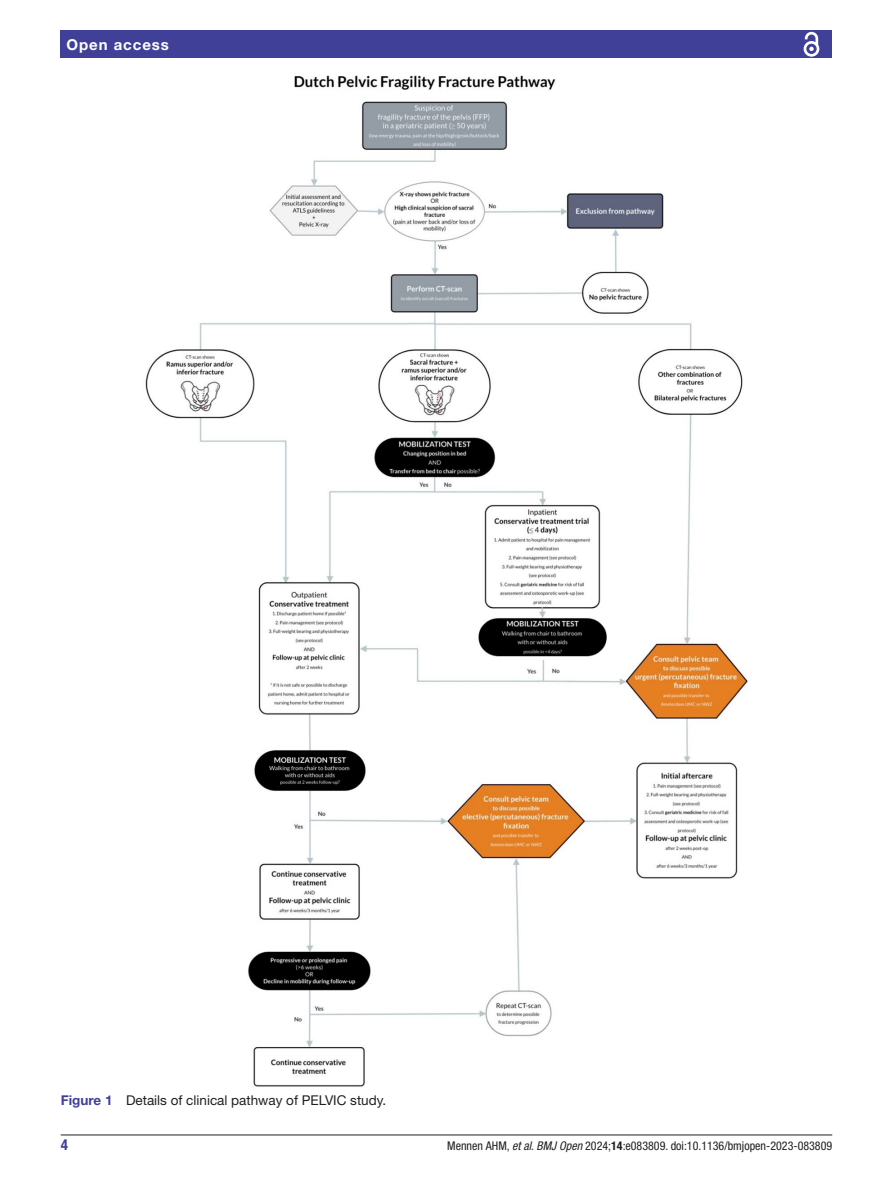
<style>
.page{position:relative;width:893px;height:1191px;background:#fff}
.page>*{position:absolute;margin:0;border:0;box-sizing:border-box;transform-origin:0 0}
.t1{font:700 15px "Helvetica Neue LT Std";letter-spacing:.065em;color:#fff}
.t2{font:700 condensed 15px "Helvetica Neue LT Std";color:#414099}
.t3{font:13.5px "Helvetica Neue LT Std";color:#231f20}
.t4{font:condensed 12px "Helvetica Neue LT Std";color:#231f20}
.s1{font-weight:700;color:#414099}
.s2{font-style:italic}
.s3{font-weight:700}
</style>
<div class="page">
<hr style="left:61px;top:1134px;width:771px;height:1px;background:#231f20">
<div style="left:61px;top:31px;width:771px;height:27px;background:#414099"></div>
<svg style="left:803px;top:31px;width:17px;height:26px"></svg>
<img style="left:145px;top:75px;width:603px;height:1012px">
<p class="t1" style="left:66px;top:35px;width:104px">Open access</p>
<p class="t3" style="left:61px;top:1092px;width:327px"><span class="s1">Figure 1</span> Details of clinical pathway of PELVIC study.</p>
<p class="t2" style="left:61px;top:1135px;width:9px">4</p>
<p class="t4" style="left:447px;top:1138px;width:386px">Mennen AHM, <span class="s2">et al</span>. <span class="s2">BMJ Open</span> 2024;<span class="s3">14</span>:e083809. doi:10.1136/bmjopen-2023-083809</p>
</div>
